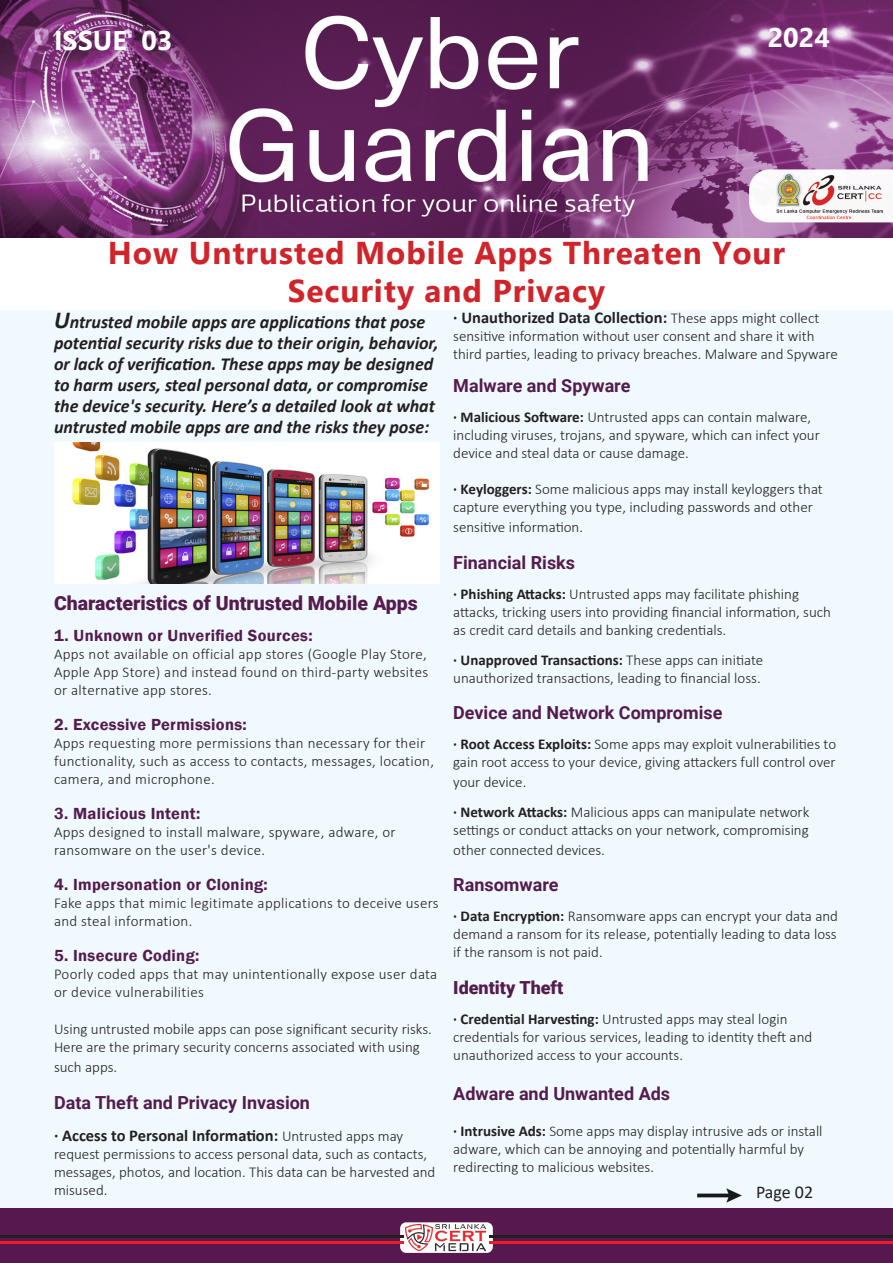
<style>
.page{position:relative;width:893px;height:1263px;background:#fff}
.page>*{position:absolute;margin:0;border:0;box-sizing:border-box;transform-origin:0 0}
.t1{font:700 31.5px "Microsoft New Tai Lue";letter-spacing:.03em;color:#d1232a}
.t2{font:700 27px "Leelawadee UI";color:#fff}
.t3{font:900 19.5px "Roboto";color:#551b4f}
.t4{font:italic 700 18.3px/21px "Calibri";color:#231f20}
.t5{font:700 18px "Roboto";color:#551b4f}
.t6{font:900 18px "Roboto";color:#551b4f}
.t7{font:18px "Calibri";letter-spacing:-.005em;color:#231f20}
.t8{font:600 16.5px "Franklin Gothic";letter-spacing:.02em;color:#551b4f}
.t9{font:700 16.5px "Calibri";color:#231f20}
.t10{font:300 15px/18px "Calibri";color:#231f20}
.t11{font:300 15px/18px "Calibri";letter-spacing:.02em;color:#231f20}
.t12{font:700 15px "Calibri";color:#231f20}
.s1{font-size:24.45px}
.s2{font-weight:300;font-size:15px}
.s3{font-weight:700}
.s4{font-weight:300}
</style>
<div class="page">
<div style="left:446px;top:310px;width:447px;height:899px;background:#f0f9fd"></div>
<div style="left:0;top:310px;width:446px;height:899px;background:#f0f9fd"></div>
<img style="left:0;top:0;width:893px;height:238px">
<div style="left:0;top:1209px;width:893px;height:54px;background:#57184f"></div>
<div style="left:400px;top:1222px;width:93px;height:31px;background:#fff;border-radius:6px"></div>
<img style="left:405px;top:1224px;width:80px;height:28px">
<hr style="left:0;top:1241px;width:403px;height:2px;background:#ee1d23">
<hr style="left:490px;top:1241px;width:403px;height:2px;background:#ee1d23">
<hr style="left:0;top:1235px;width:403px;height:2px;background:#231f20">
<hr style="left:490px;top:1235px;width:403px;height:2px;background:#231f20">
<img style="left:697px;top:1188px;width:44px;height:15px">
<img style="left:54px;top:442px;width:386px;height:142px">
<p class="t2" style="left:54px;top:21px;width:120px">ISSUE 03</p>
<p class="t2" style="left:768px;top:18px;width:64px">2024</p>
<p class="t1" style="left:108px;top:235px;width:679px">How Untrusted Mobile Apps Threaten Your</p>
<p class="t1" style="left:288px;top:273px;width:319px">Security and Privacy</p>
<p class="t4" style="left:54px;top:311px;width:386px"><span class="s1">U</span>ntrusted mobile apps are applications that pose potential security risks due to their origin, behavior, or lack of verification. These apps may be designed to harm users, steal personal data, or compromise the device's security. Here’s a detailed look at what untrusted mobile apps are and the risks they pose:</p>
<p class="t9" style="left:453px;top:305px;width:368px">· Unauthorized Data Collection: <span class="s2">These apps might collect</span></p>
<p class="t10" style="left:453px;top:326px;width:386px">sensitive information without user consent and share it with third parties, leading to privacy breaches. Malware and Spyware</p>
<p class="t5" style="left:453px;top:373px;width:179px">Malware and Spyware</p>
<p class="t10" style="left:453px;top:408px;width:368px"><span class="s3">· Malicious Software:</span> Untrusted apps can contain malware, including viruses, trojans, and spyware, which can infect your device and steal data or cause damage.</p>
<p class="t10" style="left:453px;top:480px;width:371px"><span class="s3">· Keyloggers:</span> Some malicious apps may install keyloggers that capture everything you type, including passwords and other</p>
<p class="t10" style="left:453px;top:518px;width:131px">sensitive information.</p>
<p class="t5" style="left:453px;top:549px;width:123px">Financial Risks</p>
<p class="t10" style="left:453px;top:584px;width:347px"><span class="s3">· Phishing Attacks:</span> Untrusted apps may facilitate phishing</p>
<p class="t10" style="left:453px;top:602px;width:379px">attacks, tricking users into providing financial information, such as credit card details and banking credentials.</p>
<p class="t12" style="left:453px;top:649px;width:312px">· Unapproved Transactions: <span class="s4">These apps can initiate</span></p>
<p class="t10" style="left:453px;top:668px;width:309px">unauthorized transactions, leading to financial loss.</p>
<p class="t5" style="left:453px;top:700px;width:271px">Device and Network Compromise</p>
<p class="t10" style="left:453px;top:735px;width:384px"><span class="s3">· Root Access Exploits:</span> Some apps may exploit vulnerabilities to gain root access to your device, giving attackers full control over</p>
<p class="t10" style="left:453px;top:773px;width:75px">your device.</p>
<p class="t10" style="left:453px;top:803px;width:358px"><span class="s3">· Network Attacks:</span> Malicious apps can manipulate network</p>
<p class="t10" style="left:453px;top:820px;width:357px;line-height:19.8px">settings or conduct attacks on your network, compromising other connected devices.</p>
<p class="t5" style="left:453px;top:872px;width:107px">Ransomware</p>
<p class="t10" style="left:453px;top:907px;width:386px;text-align:justify"><span class="s3">· Data Encryption:</span> Ransomware apps can encrypt your data and demand a ransom for its release, potentially leading to data loss if the ransom is not paid.</p>
<p class="t6" style="left:453px;top:975px;width:112px">Identity Theft</p>
<p class="t10" style="left:453px;top:1010px;width:336px"><span class="s3">· Credential Harvesting:</span> Untrusted apps may steal login</p>
<p class="t10" style="left:453px;top:1028px;width:361px">credentials for various services, leading to identity theft and unauthorized access to your accounts.</p>
<p class="t5" style="left:453px;top:1080px;width:218px">Adware and Unwanted Ads</p>
<p class="t10" style="left:453px;top:1121px;width:371px"><span class="s3">· Intrusive Ads:</span> Some apps may display intrusive ads or install adware, which can be annoying and potentially harmful by</p>
<p class="t10" style="left:453px;top:1157px;width:202px">redirecting to malicious websites.</p>
<p class="t3" style="left:54px;top:589px;width:365px">Characteristics of Untrusted Mobile Apps</p>
<p class="t8" style="left:54px;top:626px;width:260px">1. Unknown or Unverified Sources:</p>
<p class="t10" style="left:54px;top:645px;width:376px;text-align:justify">Apps not available on official app stores (Google Play Store, Apple App Store) and instead found on third-party websites or alternative app stores.</p>
<p class="t8" style="left:54px;top:714px;width:194px">2. Excessive Permissions:</p>
<p class="t11" style="left:54px;top:734px;width:381px">Apps requesting more permissions than necessary for their functionality, such as access to contacts, messages, location, camera, and microphone.</p>
<p class="t8" style="left:54px;top:803px;width:148px">3. Malicious Intent:</p>
<p class="t11" style="left:54px;top:823px;width:343px">Apps designed to install malware, spyware, adware, or</p>
<p class="t11" style="left:54px;top:841px;width:213px">ransomware on the user's device.</p>
<p class="t8" style="left:54px;top:874px;width:215px">4. Impersonation or Cloning:</p>
<p class="t11" style="left:54px;top:894px;width:386px">Fake apps that mimic legitimate applications to deceive users and steal information.</p>
<p class="t8" style="left:54px;top:945px;width:147px">5. Insecure Coding:</p>
<p class="t11" style="left:54px;top:964px;width:385px">Poorly coded apps that may unintentionally expose user data or device vulnerabilities</p>
<p class="t10" style="left:54px;top:1020px;width:379px">Using untrusted mobile apps can pose significant security risks.<br>Here are the primary security concerns associated with using</p>
<p class="t10" style="left:54px;top:1058px;width:65px">such apps.</p>
<p class="t5" style="left:54px;top:1090px;width:258px">Data Theft and Privacy Invasion</p>
<p class="t9" style="left:54px;top:1123px;width:351px">· Access to Personal Information: <span class="s2">Untrusted apps may</span></p>
<p class="t10" style="left:54px;top:1144px;width:383px">request permissions to access personal data, such as contacts, messages, photos, and location. This data can be harvested and misused.</p>
<p class="t7" style="left:756px;top:1179px;width:59px">Page 02</p>
</div>
